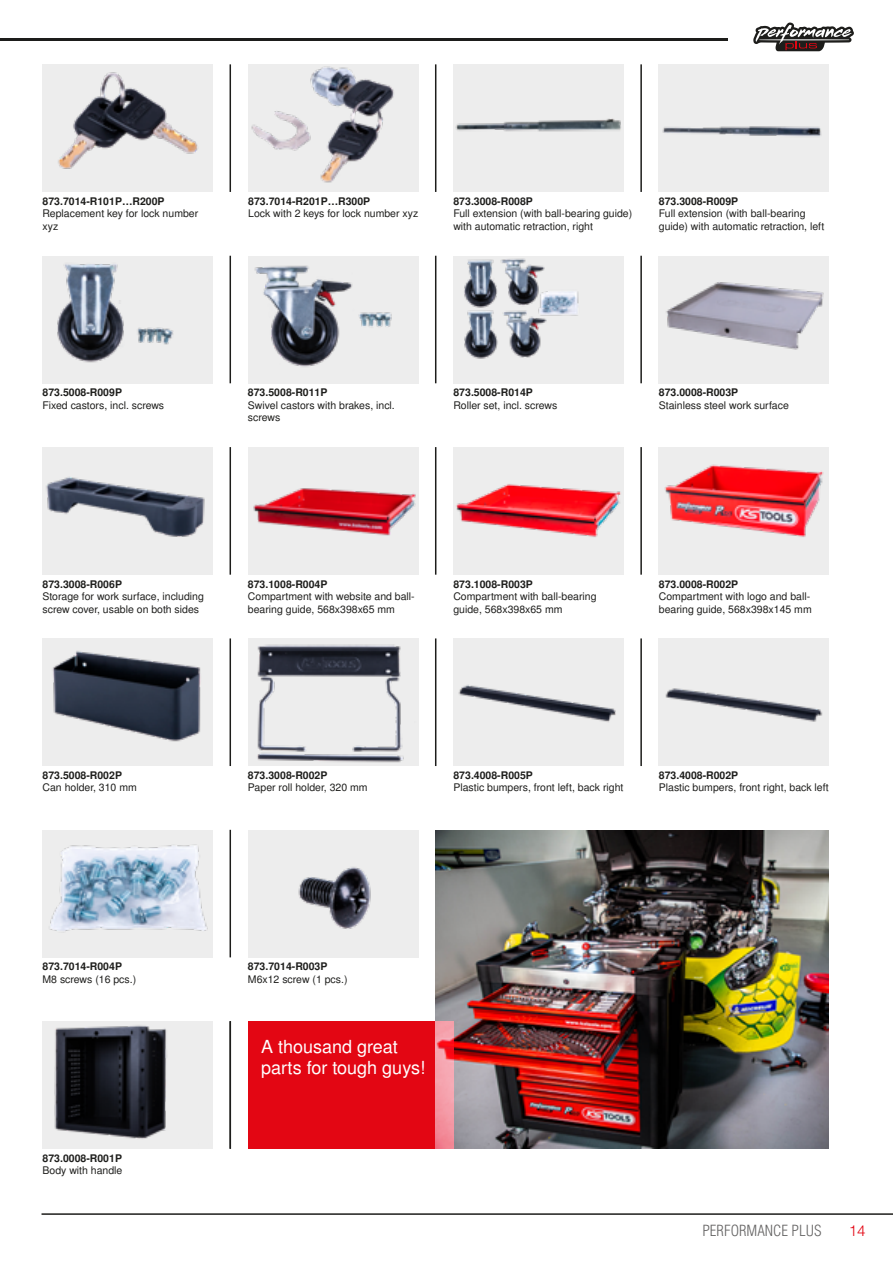
<style>
.page{position:relative;width:893px;height:1263px;background:#fff}
.page>*{position:absolute;margin:0;border:0;box-sizing:border-box;transform-origin:0 0}
.t1{font:18px/21.6px "KSTOOL Snimbus";color:#fff}
.t2{font:300 condensed 15px "Helvetica LT Std";color:#646363}
.t3{font:300 15px "Helvetica LT Std";color:#e30613}
.t4{font:10.5px/12.6px "KSTOOL Snimbus";color:#1d1d1b}
.t5{font:700 10.5px "KSTOOL Snimbus";color:#1d1d1b}
</style>
<div class="page">
<svg style="left:753px;top:23px;width:101px;height:28px"></svg>
<hr style="left:0;top:38px;width:727px;height:2px;background:#1d1d1b">
<hr style="left:42px;top:1213px;width:851px;height:2px;background:#1d1d1b">
<img style="left:435px;top:830px;width:394px;height:318px">
<div style="left:248px;top:1021px;width:206px;height:128px;background:#e30613"></div>
<img style="left:43px;top:64px;width:170px;height:128px">
<img style="left:248px;top:64px;width:170px;height:128px">
<img style="left:43px;top:1021px;width:170px;height:126px">
<img style="left:659px;top:447px;width:170px;height:126px">
<div style="left:659px;top:256px;width:170px;height:127px;background:#ededed"></div>
<img style="left:666px;top:282px;width:158px;height:68px">
<div style="left:453px;top:447px;width:170px;height:128px;background:#ededed"></div>
<img style="left:456px;top:484px;width:165px;height:53px">
<div style="left:248px;top:447px;width:170px;height:128px;background:#ededed"></div>
<img style="left:253px;top:488px;width:163px;height:48px">
<img style="left:248px;top:638px;width:170px;height:128px">
<img style="left:43px;top:447px;width:170px;height:128px">
<img style="left:453px;top:64px;width:168px;height:128px">
<div style="left:659px;top:64px;width:170px;height:128px;background:#ededed"></div>
<img style="left:662px;top:126px;width:160px;height:11px">
<img style="left:659px;top:638px;width:170px;height:128px">
<img style="left:453px;top:638px;width:170px;height:128px">
<img style="left:43px;top:638px;width:170px;height:128px">
<img style="left:248px;top:830px;width:170px;height:127px">
<div style="left:43px;top:256px;width:170px;height:127px;background:#ededed"></div>
<img style="left:57px;top:264px;width:117px;height:99px">
<div style="left:248px;top:256px;width:170px;height:127px;background:#ededed"></div>
<img style="left:254px;top:265px;width:138px;height:102px">
<div style="left:453px;top:256px;width:170px;height:127px;background:#ededed"></div>
<img style="left:464px;top:258px;width:115px;height:101px">
<img style="left:43px;top:830px;width:170px;height:127px">
<hr style="left:435px;top:64px;width:1px;height:128px;background:#1d1d1b">
<hr style="left:640px;top:64px;width:2px;height:128px;background:#1d1d1b">
<hr style="left:230px;top:64px;width:1px;height:128px;background:#1d1d1b">
<hr style="left:435px;top:256px;width:1px;height:127px;background:#1d1d1b">
<hr style="left:640px;top:256px;width:2px;height:127px;background:#1d1d1b">
<hr style="left:230px;top:256px;width:1px;height:127px;background:#1d1d1b">
<hr style="left:435px;top:447px;width:1px;height:128px;background:#1d1d1b">
<hr style="left:640px;top:447px;width:2px;height:128px;background:#1d1d1b">
<hr style="left:230px;top:447px;width:1px;height:128px;background:#1d1d1b">
<hr style="left:435px;top:638px;width:1px;height:128px;background:#1d1d1b">
<hr style="left:640px;top:638px;width:2px;height:128px;background:#1d1d1b">
<hr style="left:230px;top:638px;width:1px;height:128px;background:#1d1d1b">
<hr style="left:230px;top:830px;width:1px;height:127px;background:#1d1d1b">
<hr style="left:230px;top:1021px;width:1px;height:128px;background:#1d1d1b">
<p class="t5" style="left:43px;top:195px;width:124px">873.7014-R101P…R200P</p>
<p class="t4" style="left:43px;top:208px;width:157px">Replacement key for lock number xyz</p>
<p class="t5" style="left:248px;top:195px;width:124px">873.7014-R201P…R300P</p>
<p class="t4" style="left:248px;top:208px;width:172px">Lock with 2 keys for lock number xyz</p>
<p class="t5" style="left:453px;top:195px;width:81px">873.3008-R008P</p>
<p class="t4" style="left:453px;top:208px;width:180px">Full extension (with ball-bearing guide) with automatic retraction, right</p>
<p class="t5" style="left:659px;top:195px;width:81px">873.3008-R009P</p>
<p class="t4" style="left:659px;top:208px;width:167px">Full extension (with ball-bearing guide) with automatic retraction, left</p>
<p class="t5" style="left:43px;top:386px;width:81px">873.5008-R009P</p>
<p class="t4" style="left:43px;top:399px;width:123px">Fixed castors, incl. screws</p>
<p class="t5" style="left:248px;top:386px;width:81px">873.5008-R011P</p>
<p class="t4" style="left:248px;top:399px;width:148px">Swivel castors with brakes, incl. screws</p>
<p class="t5" style="left:453px;top:386px;width:81px">873.5008-R014P</p>
<p class="t4" style="left:453px;top:399px;width:105px">Roller set, incl. screws</p>
<p class="t5" style="left:659px;top:386px;width:81px">873.0008-R003P</p>
<p class="t4" style="left:659px;top:399px;width:132px">Stainless steel work surface</p>
<p class="t5" style="left:43px;top:577px;width:81px">873.3008-R006P</p>
<p class="t4" style="left:43px;top:590px;width:163px">Storage for work surface, including screw cover, usable on both sides</p>
<p class="t5" style="left:248px;top:577px;width:81px">873.1008-R004P</p>
<p class="t4" style="left:248px;top:590px;width:168px">Compartment with website and ball&shy;bearing guide, 568x398x65 mm</p>
<p class="t5" style="left:453px;top:577px;width:81px">873.1008-R003P</p>
<p class="t4" style="left:453px;top:590px;width:145px">Compartment with ball-bearing guide, 568x398x65 mm</p>
<p class="t5" style="left:659px;top:577px;width:81px">873.0008-R002P</p>
<p class="t4" style="left:659px;top:590px;width:154px">Compartment with logo and ball&shy;bearing guide, 568x398x145 mm</p>
<p class="t5" style="left:43px;top:769px;width:81px">873.5008-R002P</p>
<p class="t4" style="left:43px;top:782px;width:96px">Can holder, 310 mm</p>
<p class="t5" style="left:248px;top:769px;width:81px">873.3008-R002P</p>
<p class="t4" style="left:248px;top:782px;width:121px">Paper roll holder, 320 mm</p>
<p class="t5" style="left:453px;top:769px;width:81px">873.4008-R005P</p>
<p class="t4" style="left:453px;top:782px;width:172px">Plastic bumpers, front left, back right</p>
<p class="t5" style="left:659px;top:769px;width:81px">873.4008-R002P</p>
<p class="t4" style="left:659px;top:782px;width:172px">Plastic bumpers, front right, back left</p>
<p class="t5" style="left:43px;top:960px;width:81px">873.7014-R004P</p>
<p class="t4" style="left:43px;top:973px;width:95px">M8 screws (16 pcs.)</p>
<p class="t5" style="left:43px;top:1152px;width:81px">873.0008-R001P</p>
<p class="t4" style="left:43px;top:1164px;width:81px">Body with handle</p>
<p class="t5" style="left:248px;top:960px;width:81px">873.7014-R003P</p>
<p class="t4" style="left:248px;top:973px;width:101px">M6x12 screw (1 pcs.)</p>
<h1 class="t1" style="left:261px;top:1036px;width:165px">A thousand great parts for tough guys!</h1>
<h2 class="t2" style="left:702px;top:1221px;width:121px">PERFORMANCE PLUS</h2>
<h2 class="t3" style="left:849px;top:1221px;width:18px">14</h2>
</div>
